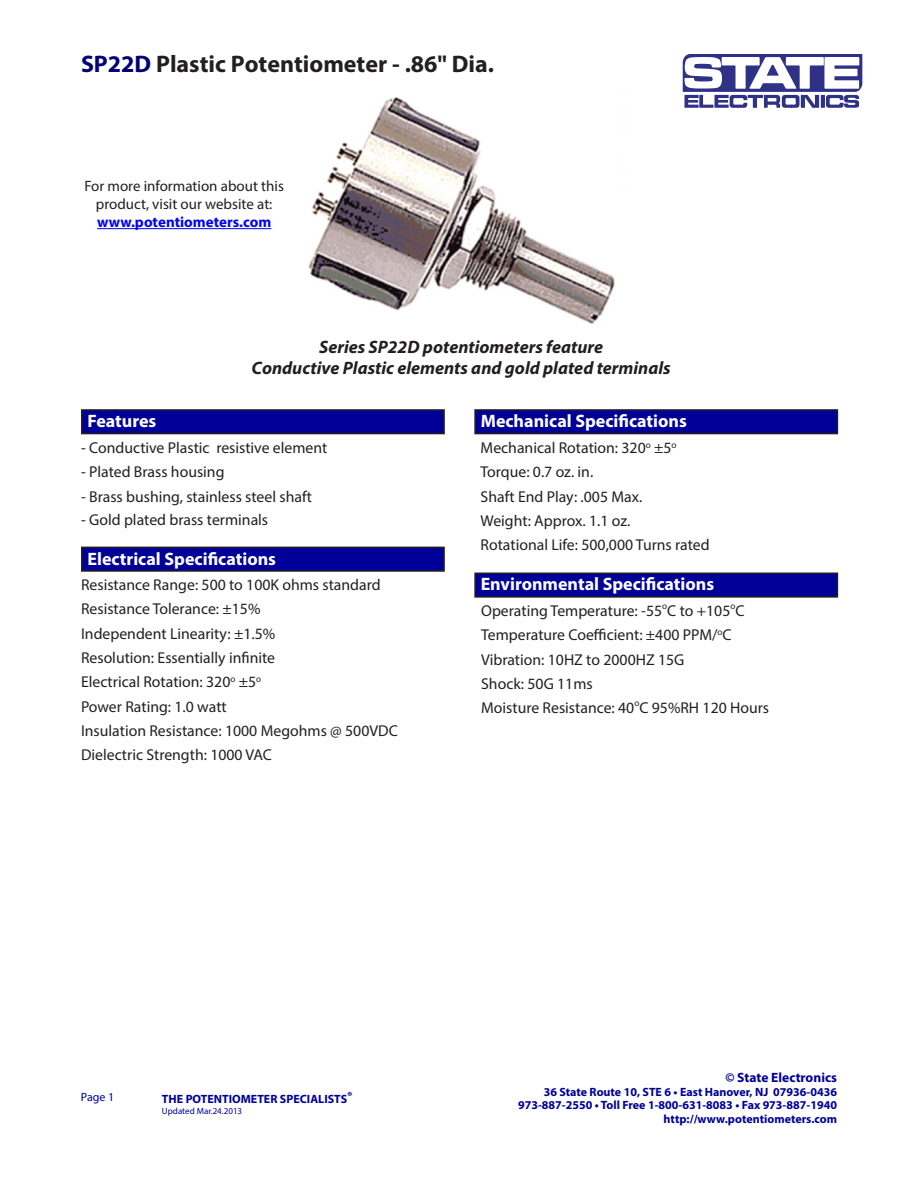
<style>
.page{position:relative;width:918px;height:1188px;background:#fff}
.page>*{position:absolute;margin:0;border:0;box-sizing:border-box;transform-origin:0 0}
.aaTitle{font:700 24px "Myriad Pro";color:#231f20}
._6_BoldWhiteLabels{font:700 18px "Myriad Pro";color:#fff}
.aaCaption{font:italic 700 18px "Myriad Pro";color:#231f20}
.aaData{font:15.75px "Myriad Pro";color:#231f20}
.aaaETI{font:15.75px "Myriad Pro";color:#231f20}
.t1{font:15px/18px "Myriad Pro";color:#231f20;text-align:center}
.t2{font:700 15px "Myriad Pro";color:#00f}
.t3{font:700 13.5px "Myriad Pro";color:#009}
.t4{font:700 12px/13.8px "Myriad Pro";color:#009;text-align:right}
.glosbody{font:12px "Myriad Pro";color:#009}
.t5{font:9px "Myriad Pro";color:#009}
.s1{color:#007}
</style>
<div class="page">
<svg style="left:683px;top:54px;width:179px;height:54px"></svg>
<img style="left:308px;top:93px;width:317px;height:231px">
<div style="left:475px;top:410px;width:362px;height:24px;background:#009"></div>
<div style="left:474px;top:409px;width:364px;height:25px;border:2px solid #231f20"></div>
<div style="left:475px;top:573px;width:362px;height:24px;background:#009"></div>
<div style="left:474px;top:573px;width:364px;height:25px;border:2px solid #231f20"></div>
<div style="left:82px;top:410px;width:362px;height:24px;background:#009"></div>
<div style="left:81px;top:409px;width:364px;height:25px;border:2px solid #231f20"></div>
<div style="left:82px;top:547px;width:362px;height:24px;background:#009"></div>
<div style="left:81px;top:547px;width:364px;height:25px;border:2px solid #231f20"></div>
<hr style="left:97px;top:228px;width:174px;height:1px;background:#00f">
<p class="aaTitle" style="left:81px;top:48px;width:415px"><span class="s1">SP22D</span> Plastic Potentiometer - .86" Dia.</p>
<p class="t1" style="left:84px;top:177px;width:201px">For more information about this product, visit our website at:</p>
<p class="t2" style="left:97px;top:212px;width:176px">www.potentiometers.com</p>
<p class="_6_BoldWhiteLabels" style="left:87px;top:409px;width:70px">Features</p>
<p class="aaCaption" style="left:319px;top:335px;width:286px">Series SP22D potentiometers feature</p>
<p class="aaCaption" style="left:252px;top:356px;width:421px">Conductive Plastic elements and gold plated terminals</p>
<p class="_6_BoldWhiteLabels" style="left:481px;top:409px;width:208px">Mechanical Specifications</p>
<p class="aaData" style="left:81px;top:438px;width:248px">- Conductive Plastic resistive element</p>
<p class="aaData" style="left:81px;top:462px;width:145px">- Plated Brass housing</p>
<p class="aaData" style="left:81px;top:487px;width:233px">- Brass bushing, stainless steel shaft</p>
<p class="aaData" style="left:81px;top:510px;width:189px">- Gold plated brass terminals</p>
<p class="_6_BoldWhiteLabels" style="left:87px;top:547px;width:190px">Electrical Specifications</p>
<p class="aaData" style="left:81px;top:575px;width:301px">Resistance Range: 500 to 100K ohms standard</p>
<p class="aaData" style="left:81px;top:599px;width:181px">Resistance Tolerance: ±15%</p>
<p class="aaData" style="left:81px;top:624px;width:196px">Independent Linearity: ±1.5%</p>
<p class="aaData" style="left:81px;top:648px;width:196px">Resolution: Essentially infinite</p>
<p class="aaData" style="left:81px;top:672px;width:182px">Electrical Rotation: 320<sup>o</sup> ±5<sup>o</sup></p>
<p class="aaData" style="left:81px;top:697px;width:147px">Power Rating: 1.0 watt</p>
<p class="aaData" style="left:81px;top:721px;width:318px">Insulation Resistance: 1000 Megohms @ 500VDC</p>
<p class="aaData" style="left:81px;top:745px;width:192px">Dielectric Strength: 1000 VAC</p>
<p class="aaaETI" style="left:481px;top:438px;width:198px">Mechanical Rotation: 320<sup>o</sup> ±5<sup>o</sup></p>
<p class="aaaETI" style="left:481px;top:462px;width:114px">Torque: 0.7 oz. in.</p>
<p class="aaaETI" style="left:481px;top:487px;width:163px">Shaft End Play: .005 Max.</p>
<p class="aaaETI" style="left:481px;top:511px;width:151px">Weight: Approx. 1.1 oz.</p>
<p class="aaaETI" style="left:481px;top:535px;width:231px">Rotational Life: 500,000 Turns rated</p>
<p class="_6_BoldWhiteLabels" style="left:481px;top:573px;width:235px">Environmental Specifications</p>
<p class="aaData" style="left:481px;top:601px;width:265px">Operating Temperature: -55<sup>o</sup>C to +105<sup>o</sup>C</p>
<p class="aaData" style="left:481px;top:625px;width:252px">Temperature Coefficient: ±400 PPM/<sup>o</sup>C</p>
<p class="aaData" style="left:481px;top:650px;width:205px">Vibration: 10HZ to 2000HZ 15G</p>
<p class="aaData" style="left:481px;top:674px;width:113px">Shock: 50G 11ms</p>
<p class="aaData" style="left:481px;top:698px;width:289px">Moisture Resistance: 40<sup>o</sup>C 95%RH 120 Hours</p>
<p class="glosbody" style="left:81px;top:1090px;width:35px">Page 1</p>
<p class="t4" style="left:162px;top:1092px;width:192px">THE POTENTIOMETER SPECIALISTS®</p>
<p class="t5" style="left:162px;top:1105px;width:82px">Updated Mar.24.2013</p>
<p class="t3" style="left:725px;top:1069px;width:113px">© State Electronics</p>
<p class="t4" style="left:518px;top:1084px;width:320px">36 State Route 10, STE 6 • East Hanover, NJ 07936-0436<br>973-887-2550 • Toll Free 1-800-631-8083 • Fax 973-887-1940 http://www.potentiometers.com</p>
</div>
